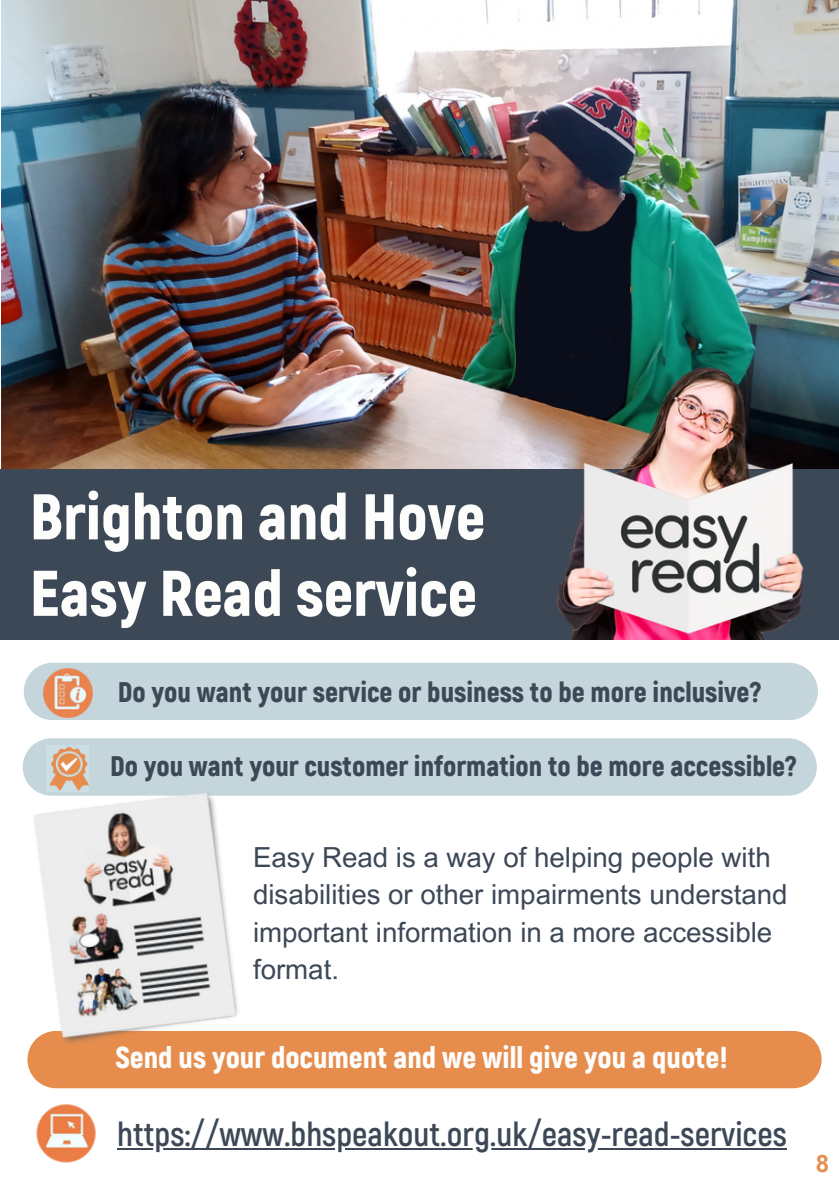
<style>
.page{position:relative;width:839px;height:1191px;background:#fff}
.page>*{position:absolute;margin:0;border:0;box-sizing:border-box;transform-origin:0 0}
.t1{font:900 64.4px/76.4px "Akrobat";color:#fdfdfc}
.t2{font:700 33.8px "Akrobat";color:#3d4857}
.t3{font:900 30.4px "Akrobat";color:#fdfdfc}
.t4{font:900 28.4px "Akrobat";color:#3d4857}
.t5{font:27.6px/37.4px "Arial MT Pro";color:#3d4857}
.t6{font:700 24px "Arial MT Pro";color:#e68d4e}
</style>
<div class="page">
<img style="left:1px;top:0;width:837px;height:469px">
<div style="left:0;top:469px;width:838px;height:171px;background:#3d4857"></div>
<div style="left:27px;top:1031px;width:794px;height:57px;background:#e68d4e"></div>
<div style="left:24px;top:663px;width:793px;height:57px;background:#c4d5dc"></div>
<img style="left:43px;top:668px;width:50px;height:50px">
<div style="left:23px;top:738px;width:793px;height:58px;background:#c4d5dc"></div>
<img style="left:47px;top:745px;width:42px;height:34px">
<img style="left:36px;top:1104px;width:60px;height:59px">
<img style="left:23px;top:779px;width:249px;height:278px">
<hr style="left:117px;top:1148px;width:669px;height:2px;background:#3d4857">
<svg style="left:509px;top:193px;width:126px;height:225px;background:#1d2227"></svg>
<img style="left:541px;top:365px;width:275px;height:275px">
<h1 class="t1" style="left:30px;top:475px;width:457px">Brighton and Hove<br>Easy Read service</h1>
<p class="t4" style="left:118px;top:673px;width:645px">Do you want your service or business to be more inclusive?</p>
<p class="t4" style="left:110px;top:748px;width:688px">Do you want your customer information to be more accessible?</p>
<p class="t5" style="left:253px;top:842px;width:536px">Easy Read is a way of helping people with disabilities or other impairments understand important information in a more accessible format.</p>
<p class="t3" style="left:115px;top:1037px;width:614px">Send us your document and we will give you a quote!</p>
<p class="t2" style="left:117px;top:1112px;width:671px">https://www.bhspeakout.org.uk/easy-read-services</p>
<p class="t6" style="left:815px;top:1154px;width:15px">8</p>
</div>
